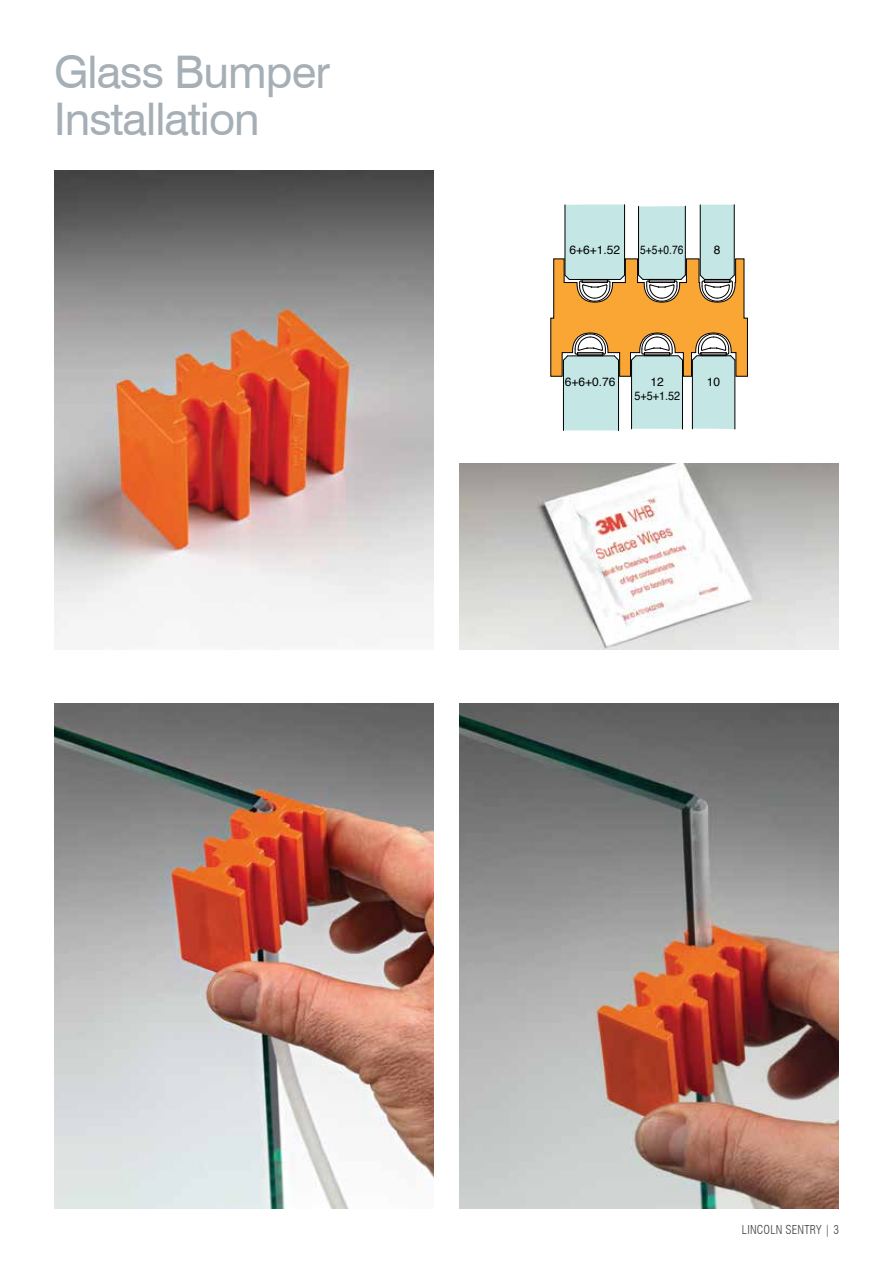
<style>
.page{position:relative;width:893px;height:1263px;background:#fff}
.page>*{position:absolute;margin:0;border:0;box-sizing:border-box;transform-origin:0 0}
.t1{font:45px/46.5px "Swiss 721 BT";letter-spacing:-.02em;color:#a6afb6}
.t2{font:12px "Helvetica";color:#000}
.t3{font:300 condensed 12px "Swiss 721 BT";letter-spacing:.02em;color:#414042}
.t4{font:12px "Helvetica";color:#000;scale:.85 1}
.t5{font:12px "Helvetica";color:#000;scale:.9 1}
</style>
<div class="page">
<img style="left:54px;top:171px;width:380px;height:467px">
<hr style="left:618px;top:360px;width:1px;height:71px;background:#000">
<svg style="left:550px;top:204px;width:198px;height:226px"></svg>
<img style="left:54px;top:703px;width:380px;height:506px">
<img style="left:459px;top:703px;width:380px;height:506px">
<img style="left:459px;top:463px;width:380px;height:186px">
<p class="t1" style="left:54px;top:49px;width:278px">Glass Bumper<br>Installation</p>
<p class="t2" style="left:569px;top:240px;width:52px">6+6+1.52</p>
<p class="t2" style="left:714px;top:240px;width:8px">8</p>
<p class="t4" style="left:640px;top:240px;width:52px">5+5+0.76</p>
<p class="t2" style="left:565px;top:372px;width:52px">6+6+0.76</p>
<p class="t2" style="left:651px;top:372px;width:15px">12</p>
<p class="t2" style="left:707px;top:372px;width:15px">10</p>
<p class="t5" style="left:634px;top:387px;width:52px">5+5+1.52</p>
<p class="t3" style="left:742px;top:1223px;width:99px">LINCOLN SENTRY | 3</p>
</div>
